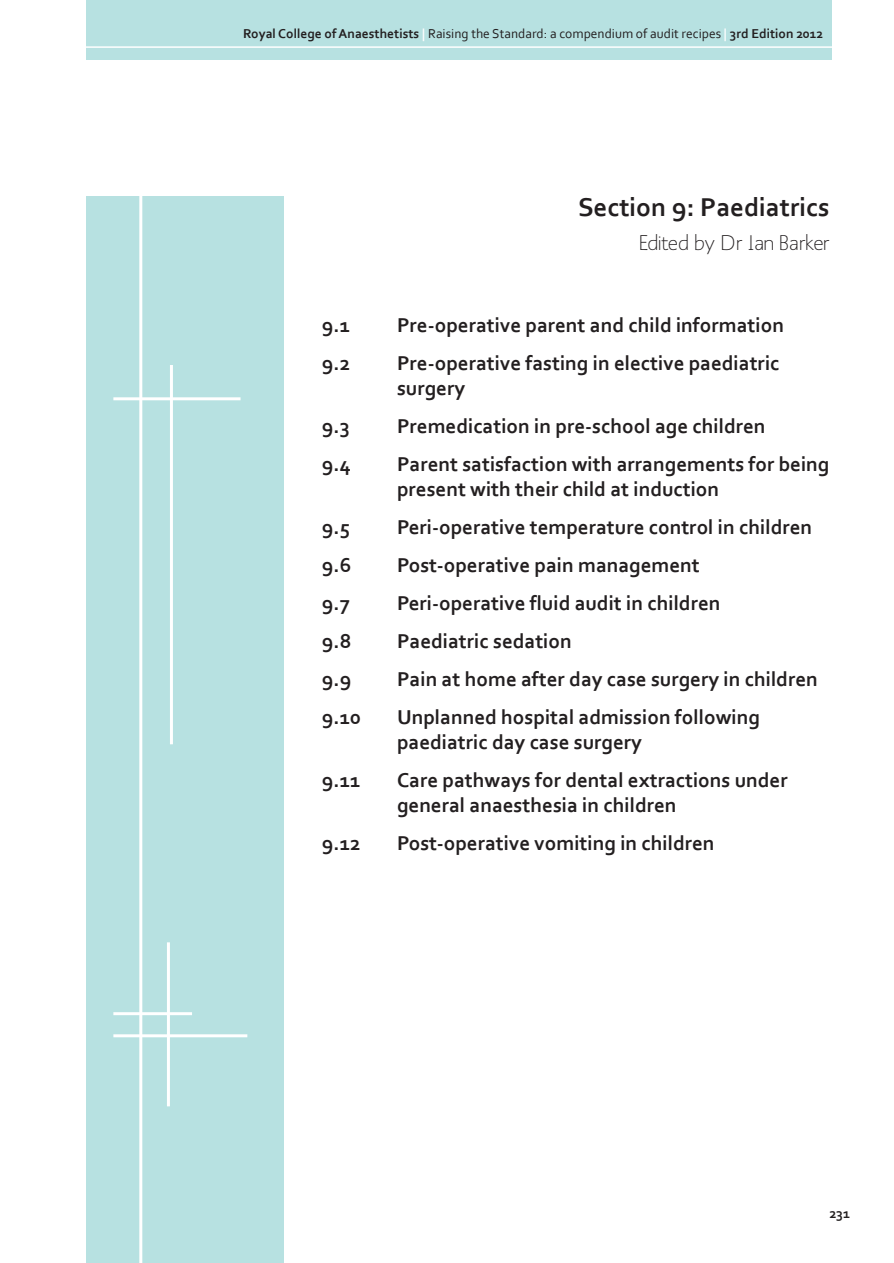
<style>
.page{position:relative;width:894px;height:1263px;background:#fff}
.page>*{position:absolute;margin:0;border:0;box-sizing:border-box;transform-origin:0 0}
.t1{font:700 27px "Corbel";color:#231f20}
.t2{font:700 21px/25.2px "Corbel";color:#231f20}
.t3{font:21px "Mank Sans";color:#231f20}
.t4{font:700 14.25px "Corbel";color:#231f20}
.t5{font:13.5px "Corbel";color:#231f20}
.s1{font-weight:700}
.s2{font-weight:700;color:#fff}
</style>
<div class="page">
<div style="left:87px;top:196px;width:197px;height:1067px;background:#b7e1e1"></div>
<hr style="left:139px;top:157px;width:3px;height:1106px;background:#fff">
<hr style="left:170px;top:365px;width:3px;height:379px;background:#fff">
<hr style="left:167px;top:942px;width:3px;height:164px;background:#fff">
<hr style="left:113px;top:397px;width:127px;height:3px;background:#fff">
<hr style="left:113px;top:1012px;width:79px;height:3px;background:#fff">
<hr style="left:113px;top:1034px;width:134px;height:3px;background:#fff">
<div style="left:87px;top:0;width:744px;height:60px;background:#b7e1e1"></div>
<hr style="left:83px;top:46px;width:753px;height:2px;background:#fff">
<p class="t5" style="left:243px;top:25px;width:581px"><span class="s1">Royal College of Anaesthetists</span> <span class="s2">|</span> Raising the Standard: a compendium of audit recipes <span class="s2">|</span> <span class="s1">3rd Edition 2012</span></p>
<p class="t1" style="left:578px;top:191px;width:253px">Section 9: Paediatrics</p>
<p class="t3" style="left:639px;top:230px;width:192px">Edited by Dr Ian Barker</p>
<p class="t2" style="left:322px;top:312px;width:30px">9.1</p>
<p class="t2" style="left:397px;top:312px;width:388px">Pre-operative parent and child information</p>
<p class="t2" style="left:322px;top:350px;width:30px">9.2</p>
<p class="t2" style="left:397px;top:350px;width:384px">Pre-operative fasting in elective paediatric surgery</p>
<p class="t2" style="left:322px;top:413px;width:29px">9.3</p>
<p class="t2" style="left:397px;top:413px;width:370px">Premedication in pre-school age children</p>
<p class="t2" style="left:322px;top:451px;width:30px">9.4</p>
<p class="t2" style="left:397px;top:451px;width:434px">Parent satisfaction with arrangements for being present with their child at induction</p>
<p class="t2" style="left:322px;top:514px;width:29px">9.5</p>
<p class="t2" style="left:397px;top:514px;width:417px">Peri-operative temperature control in children</p>
<p class="t2" style="left:322px;top:552px;width:31px">9.6</p>
<p class="t2" style="left:397px;top:552px;width:304px">Post-operative pain management</p>
<p class="t2" style="left:322px;top:590px;width:29px">9.7</p>
<p class="t2" style="left:397px;top:590px;width:325px">Peri-operative fluid audit in children</p>
<p class="t2" style="left:322px;top:628px;width:31px">9.8</p>
<p class="t2" style="left:397px;top:628px;width:176px">Paediatric sedation</p>
<p class="t2" style="left:322px;top:666px;width:31px">9.9</p>
<p class="t2" style="left:397px;top:666px;width:422px">Pain at home after day case surgery in children</p>
<p class="t2" style="left:322px;top:704px;width:40px">9.10</p>
<p class="t2" style="left:397px;top:704px;width:364px">Unplanned hospital admission following paediatric day case surgery</p>
<p class="t2" style="left:322px;top:767px;width:40px">9.11</p>
<p class="t2" style="left:397px;top:767px;width:392px">Care pathways for dental extractions under general anaesthesia in children</p>
<p class="t2" style="left:322px;top:830px;width:40px">9.12</p>
<p class="t2" style="left:397px;top:830px;width:319px">Post-operative vomiting in children</p>
<p class="t4" style="left:829px;top:1205px;width:22px">231</p>
</div>
